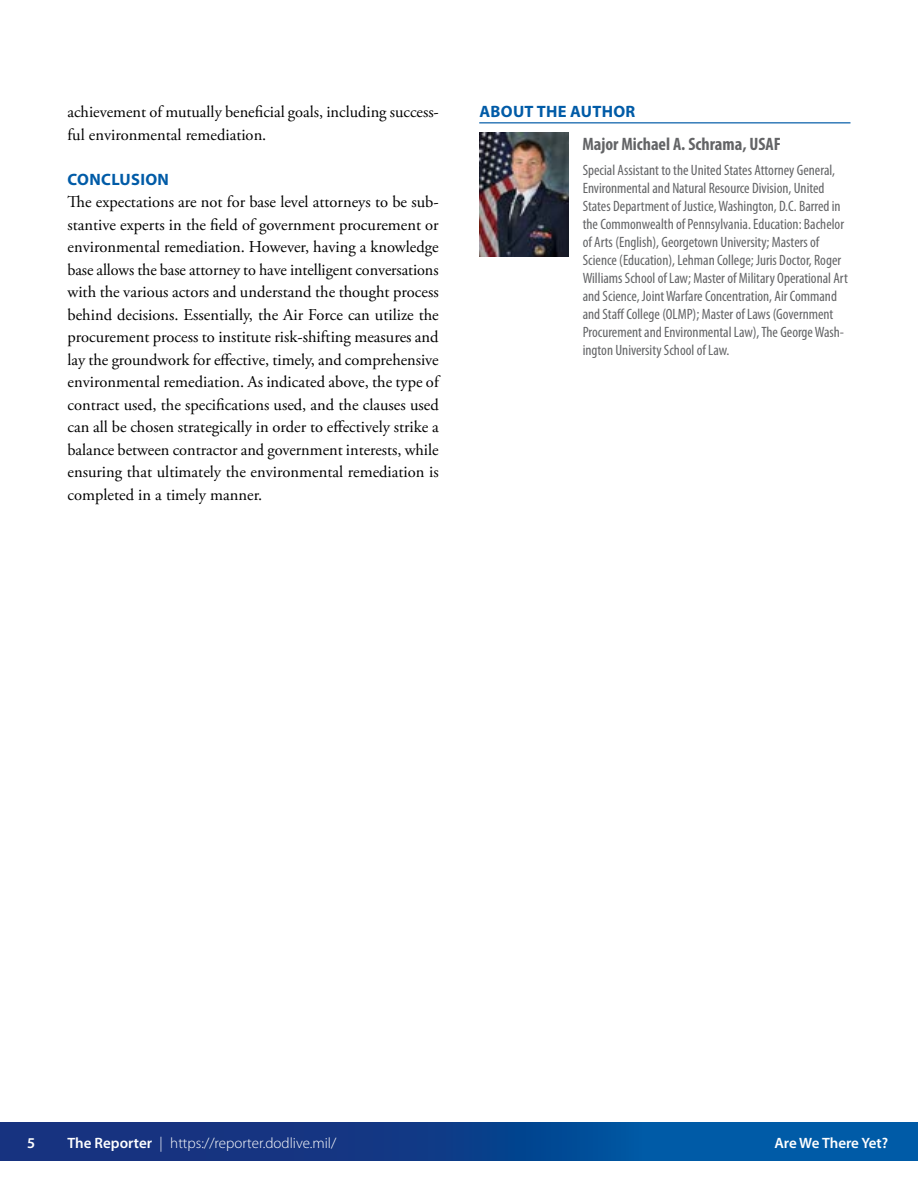
<style>
.page{position:relative;width:918px;height:1188px;background:#fff}
.page>*{position:absolute;margin:0;border:0;box-sizing:border-box;transform-origin:0 0}
.Contrib_Author{font:700 condensed 18px "Myriad Pro";color:#636466}
.t1{font:16.5px/22.5px "Adobe Garamond Pro";color:#000}
.t2{font:700 16.5px "Myriad Pro";letter-spacing:.02em;color:#005ba7}
.Contrib_Bio{font:condensed 15px/18px "Myriad Pro";color:#636466}
.t3{font:300 15px "Myriad Pro";color:#fff}
.t4{font:600 15px "Myriad Pro";letter-spacing:-.01em;color:#fff}
.s1{font-weight:600}
</style>
<div class="page">
<div style="left:0;top:1122px;width:918px;height:39px;background:linear-gradient(to right,#1c2875,#0060ac)"></div>
<img style="left:479px;top:133px;width:90px;height:124px">
<hr style="left:479px;top:122px;width:371px;height:2px;background:#005ba7">
<p class="t1" style="left:68px;top:101px;width:373px">achievement of mutually beneficial goals, including success&shy;ful environmental remediation.</p>
<h2 class="t2" style="left:68px;top:168px;width:103px">CONCLUSION</h2>
<p class="t1" style="left:68px;top:191px;width:375px">The expectations are not for base level attorneys to be sub&shy;stantive experts in the field of government procurement or environmental remediation. However, having a knowledge base allows the base attorney to have intelligent conversations with the various actors and understand the thought process behind decisions. Essentially, the Air Force can utilize the procurement process to institute risk-shifting measures and lay the groundwork for effective, timely, and comprehensive environmental remediation. As indicated above, the type of contract used, the specifications used, and the clauses used can all be chosen strategically in order to effectively strike a balance between contractor and government interests, while ensuring that ultimately the environmental remediation is completed in a timely manner.</p>
<h2 class="t2" style="left:479px;top:101px;width:157px">ABOUT THE AUTHOR</h2>
<p class="Contrib_Author" style="left:582px;top:133px;width:200px">Major Michael A. Schrama, USAF</p>
<p class="Contrib_Bio" style="left:583px;top:161px;width:267px">Special Assistant to the United States Attorney General, Environmental and Natural Resource Division, United States Department of Justice, Washington, D.C. Barred in the Commonwealth of Pennsylvania. Education: Bachelor of Arts (English), Georgetown University; Masters of Science (Education), Lehman College; Juris Doctor, Roger Williams School of Law; Master of Military Operational Art and Science, Joint Warfare Concentration, Air Command and Staff College (OLMP); Master of Laws (Government Procurement and Environmental Law), The George Wash&shy;ington University School of Law.</p>
<p class="t4" style="left:27px;top:1133px;width:10px">5</p>
<p class="t3" style="left:68px;top:1134px;width:270px"><span class="s1">The Reporter</span> | https://reporter.dodlive.mil/</p>
<p class="t4" style="left:774px;top:1133px;width:115px">Are We There Yet?</p>
</div>
